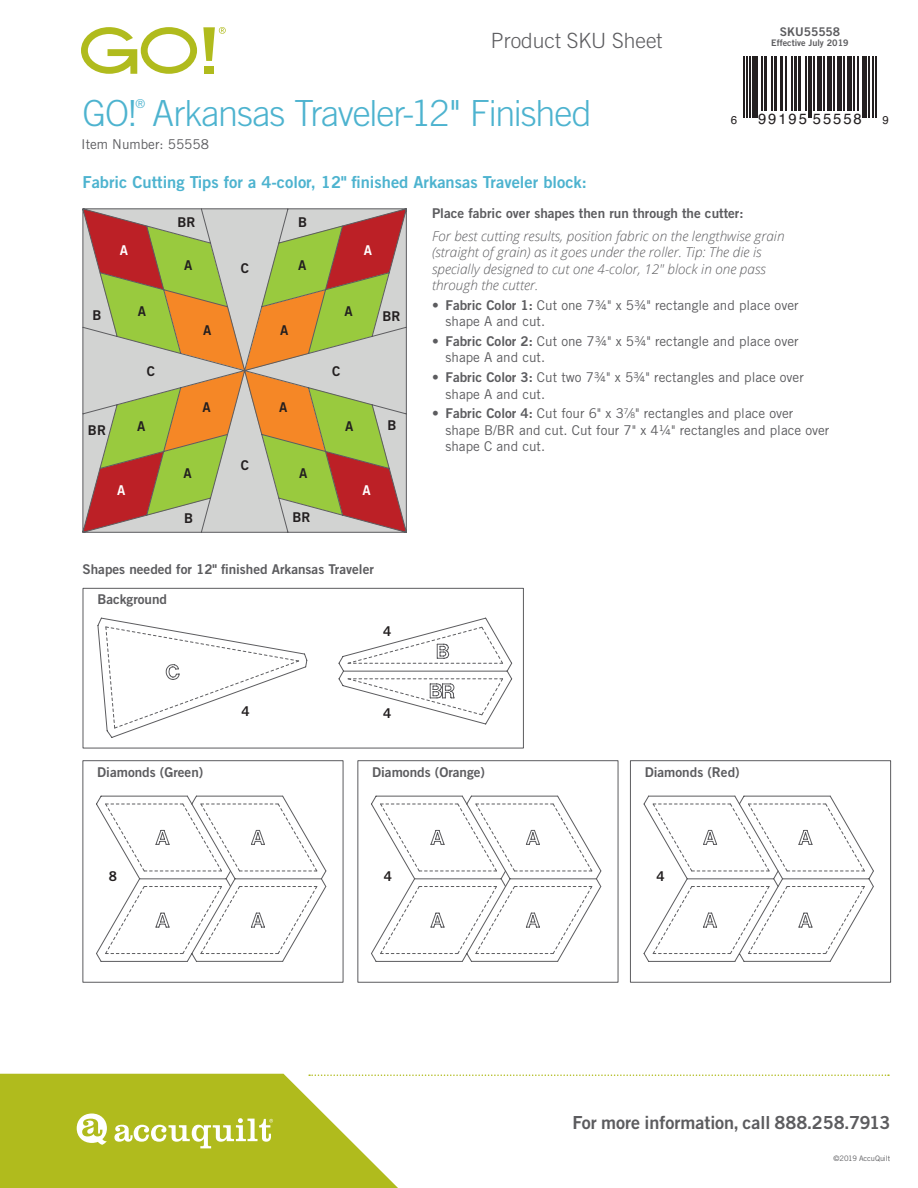
<style>
.page{position:relative;width:918px;height:1188px;background:#fff}
.page>*{position:absolute;margin:0;border:0;box-sizing:border-box;transform-origin:0 0}
.t1{font:300 36px "Trade Gothic LT Std";letter-spacing:-.03em;color:#4db3cf}
.t2{font:300 21px "Trade Gothic LT Std";color:#5c5c5f}
.t3{font:18px "Trade Gothic LT Std Bd 2";color:#5c5c5f}
.t4{font:16.5px "Trade Gothic LT Std Bd 2";color:#4db3cf}
.t5{font:14.85px "Helvetica";letter-spacing:.13em;color:#231f20}
.t6{font:13.5px/16.5px "Trade Gothic LT Std";color:#5c5c5f}
.t7{font:italic 300 13.5px/16.5px "Open Sans";color:#5c5c5f}
.t8{font:13.5px "Trade Gothic LT Std Bd 2";color:#5c5c5f}
.t9{font:13.5px "Trade Gothic LT Std Bd 2";color:#231f20}
.t10{font:13.5px "Trade Gothic LT Std Bd 2";color:#fff}
.t11{font:300 12.3px "Trade Gothic LT Std";color:#4db3cf}
.t12{font:12px "Trade Gothic LT Std Bd 2";color:#5c5c5f}
.t13{font:11.4px "Helvetica";color:#231f20}
.t14{font:9px "Trade Gothic LT Std Bd 2";color:#5c5c5f}
.t15{font:7.5px "Trade Gothic LT Std";letter-spacing:-.015em;color:#5c5c5f}
.s1{font-weight:400}
.s2{font-family:"Trade Gothic LT Std Bd 2"}
.s3{font-size:7.8px}
</style>
<div class="page">
<svg style="left:82px;top:208px;width:325px;height:325px;background:#bda673"></svg>
<hr style="left:743px;top:16px;width:2px;height:102px;background:#231f20">
<hr style="left:746px;top:16px;width:2px;height:102px;background:#231f20">
<hr style="left:749px;top:16px;width:1px;height:102px;background:#231f20">
<div style="left:752px;top:16px;width:5px;height:102px;background:#231f20"></div>
<hr style="left:762px;top:16px;width:1px;height:95px;background:#231f20">
<hr style="left:764px;top:16px;width:3px;height:95px;background:#231f20">
<hr style="left:771px;top:16px;width:2px;height:95px;background:#231f20">
<hr style="left:774px;top:16px;width:3px;height:95px;background:#231f20">
<hr style="left:780px;top:16px;width:3px;height:95px;background:#231f20">
<hr style="left:786px;top:16px;width:1px;height:95px;background:#231f20">
<hr style="left:791px;top:16px;width:2px;height:95px;background:#231f20">
<hr style="left:794px;top:16px;width:3px;height:95px;background:#231f20">
<hr style="left:798px;top:16px;width:3px;height:95px;background:#231f20">
<hr style="left:805px;top:16px;width:2px;height:95px;background:#231f20">
<hr style="left:808px;top:16px;width:1px;height:102px;background:#231f20">
<hr style="left:811px;top:16px;width:1px;height:102px;background:#231f20">
<hr style="left:814px;top:16px;width:1px;height:95px;background:#231f20">
<hr style="left:818px;top:16px;width:4px;height:95px;background:#231f20">
<hr style="left:823px;top:16px;width:2px;height:95px;background:#231f20">
<hr style="left:828px;top:16px;width:4px;height:95px;background:#231f20">
<hr style="left:833px;top:16px;width:2px;height:95px;background:#231f20">
<div style="left:837px;top:16px;width:5px;height:95px;background:#231f20"></div>
<hr style="left:843px;top:16px;width:1px;height:95px;background:#231f20">
<hr style="left:847px;top:16px;width:4px;height:95px;background:#231f20">
<hr style="left:853px;top:16px;width:1px;height:95px;background:#231f20">
<hr style="left:857px;top:16px;width:1px;height:95px;background:#231f20">
<hr style="left:863px;top:16px;width:4px;height:102px;background:#231f20">
<hr style="left:868px;top:16px;width:2px;height:102px;background:#231f20">
<hr style="left:873px;top:16px;width:1px;height:102px;background:#231f20">
<hr style="left:875px;top:16px;width:2px;height:102px;background:#231f20">
<div style="left:726px;top:15px;width:165px;height:41px;background:#fff"></div>
<div style="left:204px;top:66px;width:10px;height:8px;background:#b0bb1d"></div>
<svg style="left:81px;top:27px;width:116px;height:47px"></svg>
<svg style="left:203px;top:27px;width:23px;height:34px"></svg>
<svg style="left:96px;top:795px;width:231px;height:167px"></svg>
<svg style="left:371px;top:795px;width:231px;height:167px"></svg>
<svg style="left:643px;top:795px;width:231px;height:167px"></svg>
<div style="left:83px;top:588px;width:441px;height:160px;border:1px solid #5c5c5f"></div>
<div style="left:82px;top:760px;width:261px;height:223px;border:1px solid #5c5c5f"></div>
<div style="left:357px;top:760px;width:261px;height:223px;border:1px solid #5c5c5f"></div>
<div style="left:630px;top:760px;width:261px;height:223px;border:1px solid #5c5c5f"></div>
<svg style="left:97px;top:617px;width:211px;height:121px"></svg>
<svg style="left:338px;top:617px;width:175px;height:108px"></svg>
<svg style="left:0;top:1074px;width:398px;height:114px;fill:#b0bb1d"></svg>
<svg style="left:77px;top:1114px;width:30px;height:31px"></svg>
<svg style="left:114px;top:1118px;width:159px;height:30px"></svg>
<svg style="left:309px;top:1074px;width:580px;height:2px"></svg>
<h2 class="t2" style="left:491px;top:28px;width:173px">Product SKU Sheet</h2>
<p class="t11" style="left:136px;top:97px;width:11px">®</p>
<h1 class="t1" style="left:82px;top:92px;width:511px">GO! Arkansas Traveler-12<span class="s1">"</span> Finished</h1>
<p class="t6" style="left:81px;top:135px;width:129px">Item Number: 55558</p>
<p class="t4" style="left:82px;top:172px;width:506px">Fabric Cutting Tips for a 4-color, 12" finished Arkansas Traveler block:</p>
<p class="t12" style="left:780px;top:24px;width:62px">SKU55558</p>
<p class="t14" style="left:771px;top:38px;width:79px">Effective July 2019</p>
<p class="t13" style="left:731px;top:111px;width:8px">6</p>
<p class="t5" style="left:758px;top:107px;width:105px">99195 55558</p>
<p class="t13" style="left:882px;top:111px;width:8px">9</p>
<p class="t10" style="left:120px;top:241px;width:10px">A</p>
<p class="t9" style="left:178px;top:214px;width:20px">BR</p>
<p class="t9" style="left:184px;top:257px;width:10px">A</p>
<p class="t9" style="left:241px;top:260px;width:10px">C</p>
<p class="t9" style="left:298px;top:214px;width:11px">B</p>
<p class="t9" style="left:298px;top:257px;width:10px">A</p>
<p class="t10" style="left:364px;top:241px;width:10px">A</p>
<p class="t9" style="left:93px;top:307px;width:11px">B</p>
<p class="t9" style="left:138px;top:303px;width:10px">A</p>
<p class="t9" style="left:203px;top:321px;width:10px">A</p>
<p class="t9" style="left:280px;top:321px;width:10px">A</p>
<p class="t9" style="left:345px;top:303px;width:10px">A</p>
<p class="t9" style="left:88px;top:422px;width:20px">BR</p>
<p class="t9" style="left:147px;top:363px;width:10px">C</p>
<p class="t9" style="left:203px;top:399px;width:10px">A</p>
<p class="t9" style="left:279px;top:399px;width:10px">A</p>
<p class="t9" style="left:332px;top:363px;width:10px">C</p>
<p class="t9" style="left:137px;top:418px;width:10px">A</p>
<p class="t9" style="left:345px;top:418px;width:10px">A</p>
<p class="t9" style="left:183px;top:465px;width:10px">A</p>
<p class="t9" style="left:299px;top:465px;width:10px">A</p>
<p class="t9" style="left:241px;top:457px;width:10px">C</p>
<p class="t10" style="left:117px;top:481px;width:10px">A</p>
<p class="t10" style="left:362px;top:481px;width:10px">A</p>
<p class="t9" style="left:184px;top:510px;width:11px">B</p>
<p class="t9" style="left:293px;top:509px;width:20px">BR</p>
<p class="t9" style="left:382px;top:308px;width:20px">BR</p>
<p class="t9" style="left:387px;top:416px;width:11px">B</p>
<p class="t8" style="left:82px;top:561px;width:293px">Shapes needed for 12" finished Arkansas Traveler</p>
<p class="t8" style="left:97px;top:591px;width:71px">Background</p>
<p class="t9" style="left:383px;top:623px;width:10px">4</p>
<p class="t9" style="left:242px;top:702px;width:10px">4</p>
<p class="t9" style="left:383px;top:705px;width:10px">4</p>
<p class="t8" style="left:432px;top:205px;width:313px">Place fabric over shapes then run through the cutter:</p>
<p class="t7" style="left:432px;top:227px;width:354px">For best cutting results, position fabric on the lengthwise grain (straight of grain) as it goes under the roller. Tip: The die is specially designed to cut one 4-color, 12" block in one pass through the cutter.</p>
<p class="t6" style="left:446px;top:297px;width:355px;text-indent:-14px">• <span class="s2">Fabric Color 1:</span> Cut one 7¾" x 5¾" rectangle and place over shape A and cut.</p>
<p class="t6" style="left:446px;top:333px;width:355px;text-indent:-14px">• <span class="s2">Fabric Color 2:</span> Cut one 7¾" x 5¾" rectangle and place over shape A and cut.</p>
<p class="t6" style="left:446px;top:369px;width:360px;text-indent:-14px">• <span class="s2">Fabric Color 3:</span> Cut two 7¾" x 5¾" rectangles and place over shape A and cut.</p>
<p class="t6" style="left:445px;top:405px;width:385px;text-indent:-13px">• <span class="s2">Fabric Color 4:</span> Cut four 6" x 3<sup>7</sup>⁄<span class="s3">8</span>" rectangles and place over shape B/BR and cut. Cut four 7" x 4¼" rectangles and place over shape C and cut.</p>
<p class="t8" style="left:97px;top:763px;width:108px">Diamonds (Green)</p>
<p class="t8" style="left:372px;top:763px;width:114px">Diamonds (Orange)</p>
<p class="t8" style="left:645px;top:763px;width:96px">Diamonds (Red)</p>
<p class="t9" style="left:109px;top:868px;width:10px">8</p>
<p class="t9" style="left:384px;top:868px;width:10px">4</p>
<p class="t9" style="left:656px;top:868px;width:10px">4</p>
<h3 class="t3" style="left:573px;top:1111px;width:319px">For more information, call 888.258.7913</h3>
<p class="t15" style="left:834px;top:1153px;width:58px">©2019 AccuQuilt</p>
</div>
